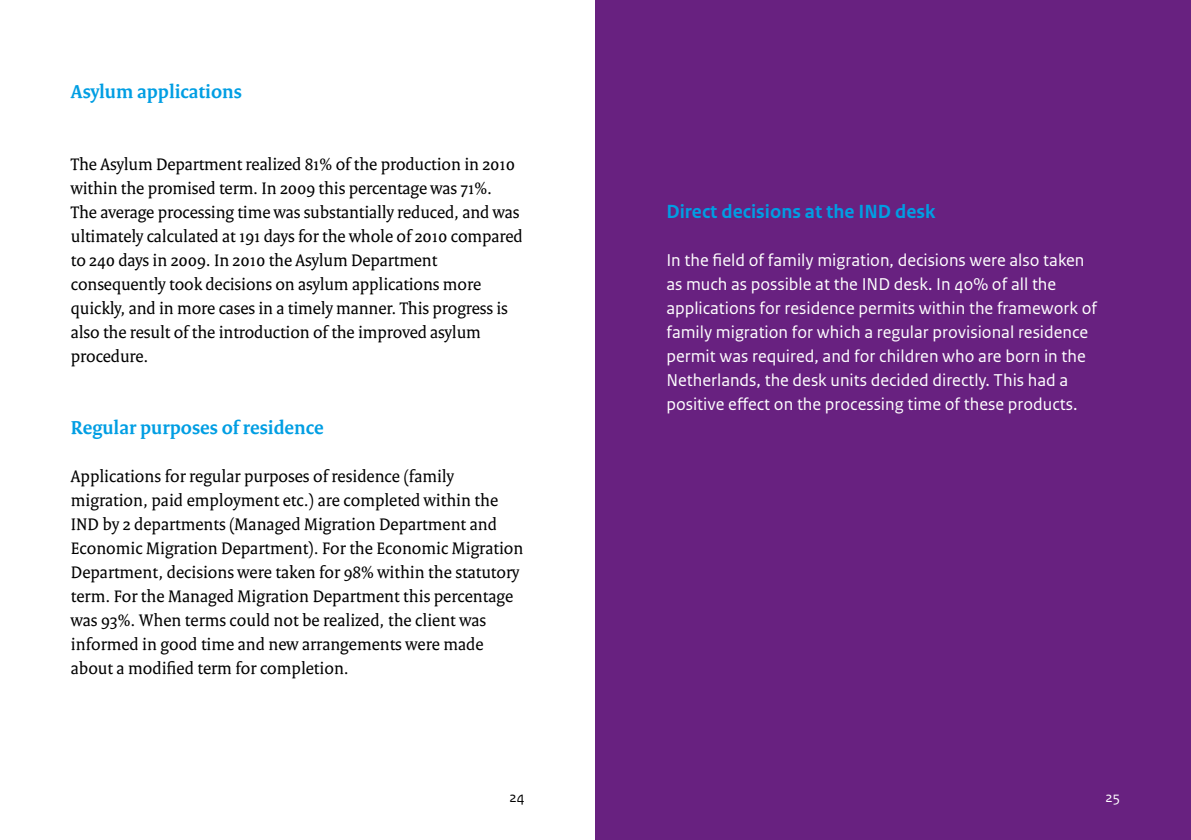
<style>
.page{position:relative;width:1191px;height:840px;background:#fff}
.page>*{position:absolute;margin:0;border:0;box-sizing:border-box;transform-origin:0 0}
.t1{font:700 20px "Rijksoverheid Serif";color:#009ee3}
.t2{font:700 20px "Rijksoverheid Sans Text";color:#009ee3}
.t3{font:18px/24px "Rijksoverheid Serif";color:#000}
.t4{font:18px/24px "Rijksoverheid Sans Text";color:#fff}
.t5{font:15px "Rijksoverheid Sans Text";color:#000}
.t6{font:15px "Rijksoverheid Sans Text";color:#fff}
</style>
<div class="page">
<div style="left:595px;top:0;width:596px;height:839px;background:#682180"></div>
<p class="t1" style="left:71px;top:79px;width:173px">Asylum applications</p>
<p class="t3" style="left:71px;top:152px;width:453px">The Asylum Department realized 81% of the production in 2010 within the promised term. In 2009 this percentage was 71%.<br>The average processing time was substantially reduced, and was ultimately calculated at 191 days for the whole of 2010 compared to 240 days in 2009. In 2010 the Asylum Department consequently took decisions on asylum applications more quickly, and in more cases in a timely manner. This progress is also the result of the introduction of the improved asylum procedure.</p>
<p class="t1" style="left:71px;top:415px;width:254px">Regular purposes of residence</p>
<p class="t3" style="left:71px;top:464px;width:454px">Applications for regular purposes of residence (family migration, paid employment etc.) are completed within the IND by 2 departments (Managed Migration Department and Economic Migration Department). For the Economic Migration Department, decisions were taken for 98% within the statutory term. For the Managed Migration Department this percentage was 93%. When terms could not be realized, the client was informed in good time and new arrangements were made about a modified term for completion.</p>
<p class="t5" style="left:509px;top:787px;width:17px">24</p>
<p class="t2" style="left:666px;top:200px;width:271px">Direct decisions at the IND desk</p>
<p class="t4" style="left:666px;top:248px;width:432px">In the field of family migration, decisions were also taken as much as possible at the IND desk. In 40% of all the applications for residence permits within the framework of family migration for which a regular provisional residence permit was required, and for children who are born in the Netherlands, the desk units decided directly. This had a positive effect on the processing time of these products.</p>
<p class="t6" style="left:1105px;top:787px;width:16px">25</p>
</div>
